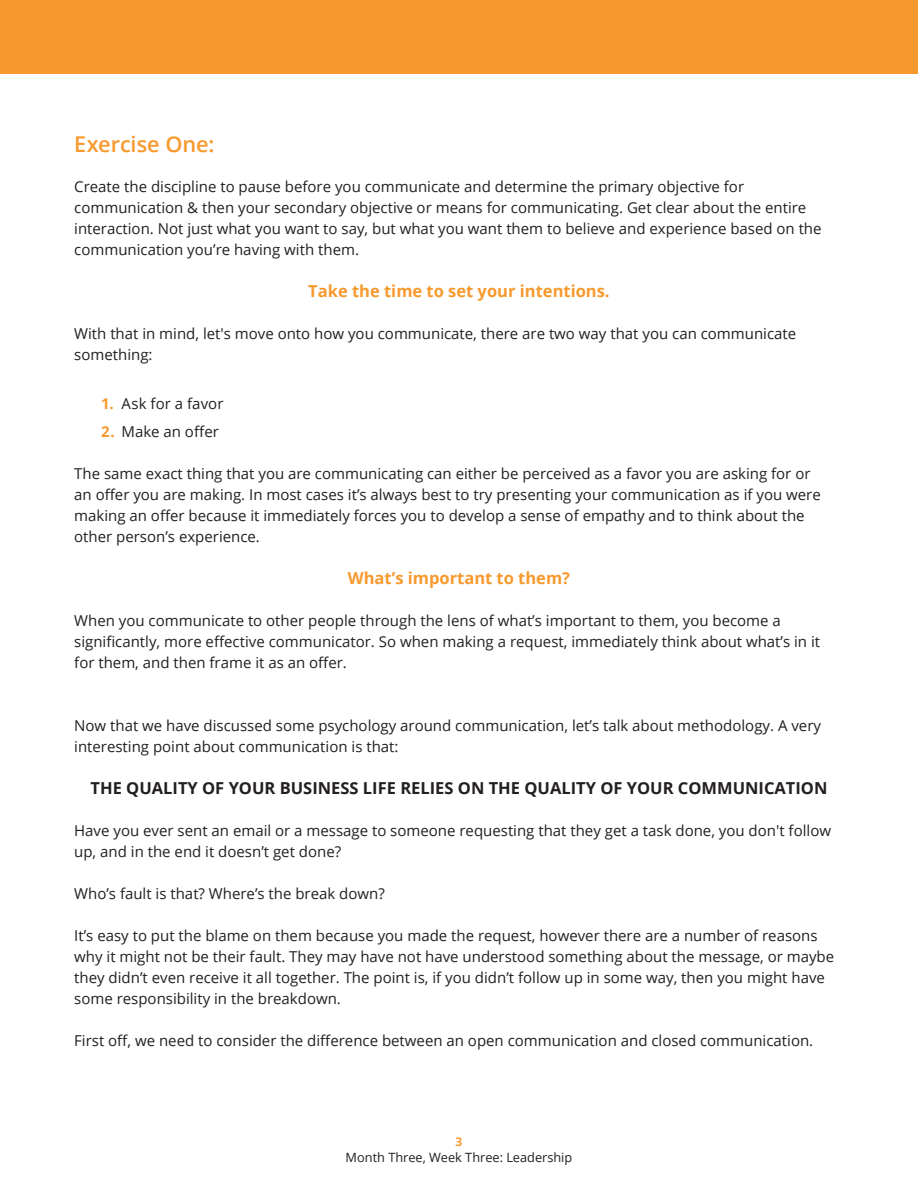
<style>
.page{position:relative;width:918px;height:1188px;background:#fff}
.page>*{position:absolute;margin:0;border:0;box-sizing:border-box;transform-origin:0 0}
.t1{font:600 21.75px "Open Sans";color:#f8992e}
.t2{font:700 16.5px "Open Sans";color:#231f20}
.t3{font:700 16.5px "Open Sans";color:#f8992e}
.t4{font:15px/21px "Open Sans";color:#231f20}
.t5{font:12.75px "Open Sans";color:#231f20}
.t6{font:700 12px "Open Sans";color:#f8992e}
.s1{font-weight:700;color:#f8992e}
</style>
<div class="page">
<div style="left:0;top:0;width:918px;height:74px;background:#f8992e"></div>
<h1 class="t1" style="left:74px;top:129px;width:142px">Exercise One:</h1>
<p class="t4" style="left:74px;top:176px;width:749px">Create the discipline to pause before you communicate and determine the primary objective for communication &amp; then your secondary objective or means for communicating. Get clear about the entire interaction. Not just what you want to say, but what you want them to believe and experience based on the communication you’re having with them.</p>
<p class="t3" style="left:308px;top:279px;width:303px">Take the time to set your intentions.</p>
<p class="t4" style="left:74px;top:323px;width:724px">With that in mind, let's move onto how you communicate, there are two way that you can communicate something:</p>
<p class="t4" style="left:101px;top:393px;width:124px"><span class="s1">1.</span> Ask for a favor</p>
<p class="t4" style="left:101px;top:420px;width:119px"><span class="s1">2.</span> Make an offer</p>
<p class="t4" style="left:74px;top:462px;width:748px">The same exact thing that you are communicating can either be perceived as a favor you are asking for or an offer you are making. In most cases it’s always best to try presenting your communication as if you were making an offer because it immediately forces you to develop a sense of empathy and to think about the other person’s experience.</p>
<p class="t3" style="left:348px;top:566px;width:224px">What’s important to them?</p>
<p class="t4" style="left:74px;top:609px;width:747px">When you communicate to other people through the lens of what’s important to them, you become a significantly, more effective communicator. So when making a request, immediately think about what’s in it for them, and then frame it as an offer.</p>
<p class="t4" style="left:74px;top:714px;width:748px">Now that we have discussed some psychology around communication, let’s talk about methodology. A very interesting point about communication is that:</p>
<p class="t2" style="left:91px;top:776px;width:738px">THE QUALITY OF YOUR BUSINESS LIFE RELIES ON THE QUALITY OF YOUR COMMUNICATION</p>
<p class="t4" style="left:74px;top:819px;width:758px">Have you ever sent an email or a message to someone requesting that they get a task done, you don't follow up, and in the end it doesn’t get done?</p>
<p class="t4" style="left:74px;top:882px;width:312px">Who’s fault is that? Where’s the break down?</p>
<p class="t4" style="left:74px;top:924px;width:761px">It’s easy to put the blame on them because you made the request, however there are a number of reasons why it might not be their fault. They may have not have understood something about the message, or maybe they didn’t even receive it all together. The point is, if you didn’t follow up in some way, then you might have some responsibility in the breakdown.</p>
<p class="t4" style="left:74px;top:1029px;width:741px">First off, we need to consider the difference between an open communication and closed communication.</p>
<p class="t6" style="left:456px;top:1134px;width:8px">3</p>
<p class="t5" style="left:346px;top:1148px;width:228px">Month Three, Week Three: Leadership</p>
</div>
